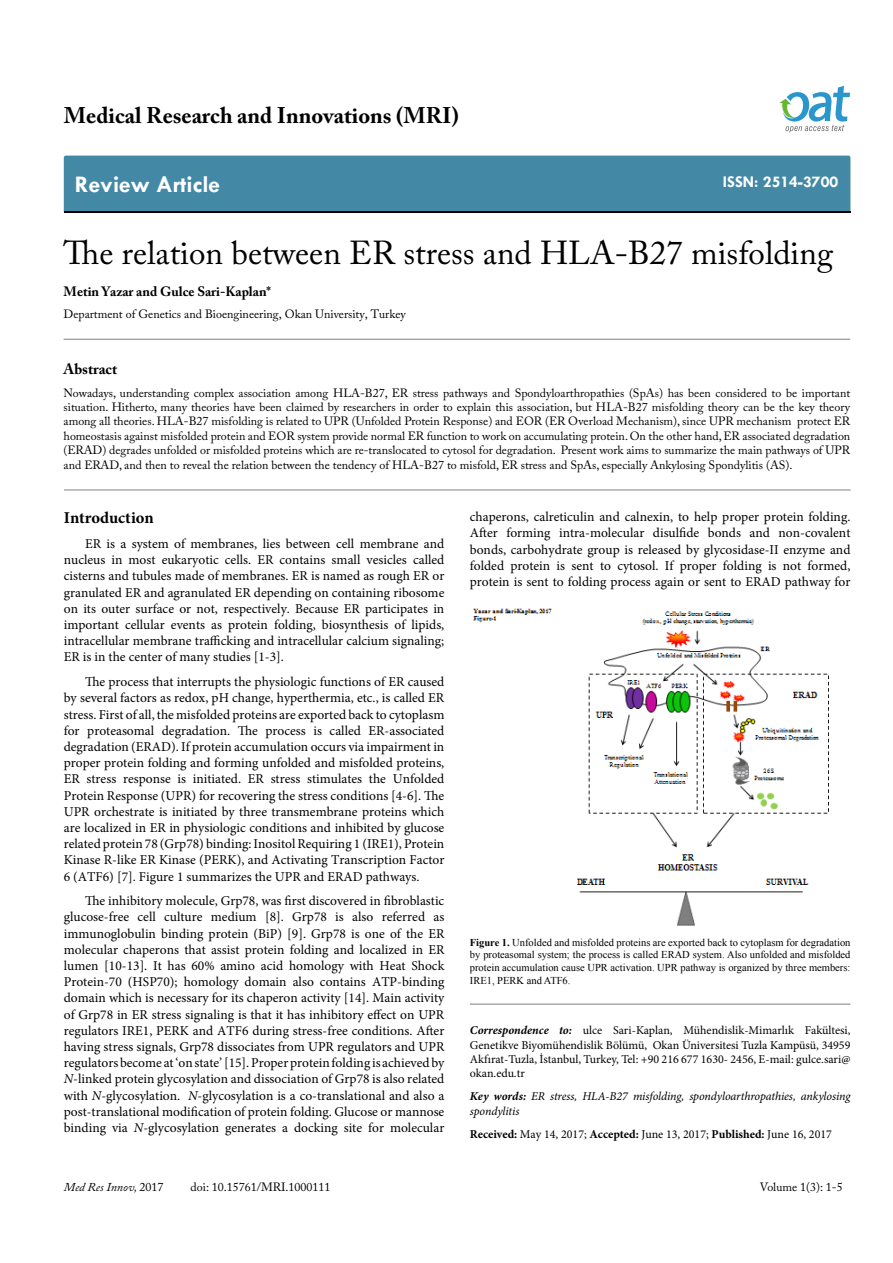
<style>
.page{position:relative;width:893px;height:1263px;background:#fff}
.page>*{position:absolute;margin:0;border:0;box-sizing:border-box;transform-origin:0 0}
.t1{font:33px "Adobe Caslon Pro";color:#000}
.t2{font:700 24px "Tw Cen";color:#fff}
.t3{font:700 22.5px "Adobe Caslon Pro";color:#000}
.t4{font:700 16.5px "Tw Cen";color:#fff}
.t5{font:700 16.5px "Minion Pro";letter-spacing:-.005em;color:#000}
.t6{font:700 15px "Adobe Caslon Pro";color:#000}
.t7{font:13.5px/16.2px "Minion Pro";color:#000;text-align:justify}
.t8{font:700 13.5px "Adobe Caslon Pro";color:#000}
.t9{font:12px/14.4px "Adobe Caslon Pro";color:#000;text-align:justify}
.t10{font:12px/14.4px "Minion Pro";color:#000;text-align:justify}
.t11{font:italic 12px/14.4px "Minion Pro";letter-spacing:-.01em;color:#000}
.t12{font:italic 12px "Adobe Caslon Pro";color:#000}
.t13{font:10.5px/12.6px "Times New Roman";color:#000;text-align:justify}
.s1{font-style:italic}
.s2{font-weight:700}
.s3{font-weight:700;font-style:italic}
.s4{font-style:normal}
</style>
<div class="page">
<div style="left:64px;top:156px;width:786px;height:56px;background:#4389a5"></div>
<svg style="left:779px;top:86px;width:71px;height:47px"></svg>
<hr style="left:64px;top:339px;width:786px;height:1px;background:#808285">
<hr style="left:64px;top:490px;width:787px;height:1px;background:#808285">
<hr style="left:470px;top:1004px;width:380px;height:1px;background:#808285">
<img style="left:473px;top:608px;width:356px;height:318px">
<h3 class="t3" style="left:64px;top:102px;width:397px">Medical Research and Innovations (MRI)</h3>
<h2 class="t2" style="left:75px;top:170px;width:147px">Review Article</h2>
<p class="t4" style="left:723px;top:172px;width:117px">ISSN: 2514-3700</p>
<h1 class="t1" style="left:64px;top:233px;width:771px">The relation between ER stress and HLA-B27 misfolding</h1>
<p class="t8" style="left:64px;top:283px;width:209px">Metin Yazar and Gulce Sari-Kaplan*</p>
<p class="t9" style="left:64px;top:307px;width:344px">Department of Genetics and Bioengineering, Okan University, Turkey</p>
<p class="t6" style="left:64px;top:360px;width:55px">Abstract</p>
<p class="t9" style="left:64px;top:385px;width:788px">Nowadays, understanding complex association among HLA-B27, ER stress pathways and Spondyloarthropathies (SpAs) has been considered to be important situation. Hitherto, many theories have been claimed by researchers in order to explain this association, but HLA-B27 misfolding theory can be the key theory among all theories. HLA-B27 misfolding is related to UPR (Unfolded Protein Response) and EOR (ER Overload Mechanism), since UPR mechanism protect ER homeostasis against misfolded protein and EOR system provide normal ER function to work on accumulating protein. On the other hand, ER associated degradation (ERAD) degrades unfolded or misfolded proteins which are re-translocated to cytosol for degradation. Present work aims to summarize the main pathways of UPR and ERAD, and then to reveal the relation between the tendency of HLA-B27 to misfold, ER stress and SpAs, especially Ankylosing Spondylitis (AS).</p>
<p class="t5" style="left:64px;top:506px;width:91px">Introduction</p>
<p class="t7" style="left:64px;top:536px;width:382px;text-indent:21px">ER is a system of membranes, lies between cell membrane and nucleus in most eukaryotic cells. ER contains small vesicles called cisterns and tubules made of membranes. ER is named as rough ER or granulated ER and agranulated ER depending on containing ribosome on its outer surface or not, respectively. Because ER participates in important cellular events as protein folding, biosynthesis of lipids, intracellular membrane trafficking and intracellular calcium signaling; ER is in the center of many studies [1-3].</p>
<p class="t7" style="left:64px;top:674px;width:382px;text-indent:21px">The process that interrupts the physiologic functions of ER caused by several factors as redox, pH change, hyperthermia, etc., is called ER stress. First of all, the misfolded proteins are exported back to cytoplasm for proteasomal degradation. The process is called ER-associated degradation (ERAD). If protein accumulation occurs via impairment in proper protein folding and forming unfolded and misfolded proteins, ER stress response is initiated. ER stress stimulates the Unfolded Protein Response (UPR) for recovering the stress conditions [4-6]. The UPR orchestrate is initiated by three transmembrane proteins which are localized in ER in physiologic conditions and inhibited by glucose related protein 78 (Grp78) binding: Inositol Requiring 1 (IRE1), Protein Kinase R-like ER Kinase (PERK), and Activating Transcription Factor 6 (ATF6) [7]. Figure 1 summarizes the UPR and ERAD pathways.</p>
<p class="t7" style="left:64px;top:893px;width:382px;text-indent:21px">The inhibitory molecule, Grp78, was first discovered in fibroblastic glucose-free cell culture medium [8]. Grp78 is also referred as immunoglobulin binding protein (BiP) [9]. Grp78 is one of the ER molecular chaperons that assist protein folding and localized in ER lumen [10-13]. It has 60% amino acid homology with Heat Shock Protein-70 (HSP70); homology domain also contains ATP-binding domain which is necessary for its chaperon activity [14]. Main activity of Grp78 in ER stress signaling is that it has inhibitory effect on UPR regulators IRE1, PERK and ATF6 during stress-free conditions. After having stress signals, Grp78 dissociates from UPR regulators and UPR regulators become at ‘on state’ [15]. Proper protein folding is achieved by <span class="s1">N</span>-linked protein glycosylation and dissociation of Grp78 is also related with <span class="s1">N</span>-glycosylation. <span class="s1">N</span>-glycosylation is a co-translational and also a post-translational modification of protein folding. Glucose or mannose binding via <span class="s1">N</span>-glycosylation generates a docking site for molecular</p>
<p class="t7" style="left:470px;top:509px;width:382px">chaperons, calreticulin and calnexin, to help proper protein folding.<br>After forming intra-molecular disulfide bonds and non-covalent bonds, carbohydrate group is released by glycosidase-II enzyme and folded protein is sent to cytosol. If proper folding is not formed, protein is sent to folding process again or sent to ERAD pathway for</p>
<p class="t13" style="left:470px;top:936px;width:382px"><span class="s2">Figure 1.</span> Unfolded and misfolded proteins are exported back to cytoplasm for degradation by proteasomal system; the process is called ERAD system. Also unfolded and misfolded protein accumulation cause UPR activation. UPR pathway is organized by three members:<br>IRE1, PERK and ATF6.</p>
<p class="t10" style="left:470px;top:1023px;width:382px"><span class="s3">Correspondence to:</span> ulce Sari-Kaplan, Mühendislik-Mimarlık Fakültesi, Genetikve Biyomühendislik Bölümü, Okan Üniversitesi Tuzla Kampüsü, 34959<br>Akfırat-Tuzla, İstanbul, Turkey, Tel: +90 216 677 1630- 2456, E-mail: gulce.sari@ okan.edu.tr</p>
<p class="t11" style="left:470px;top:1089px;width:382px"><span class="s2">Key words:</span> ER stress, HLA-B27 misfolding, spondyloarthropathies, ankylosing spondylitis</p>
<p class="t10" style="left:470px;top:1126px;width:364px"><span class="s2">Received:</span> May 14, 2017; <span class="s2">Accepted:</span> June 13, 2017; <span class="s2">Published:</span> June 16, 2017</p>
<p class="t12" style="left:64px;top:1180px;width:101px">Med Res Innov, <span class="s4">2017</span></p>
<p class="t9" style="left:191px;top:1180px;width:141px">doi: 10.15761/MRI.1000111</p>
<p class="t9" style="left:760px;top:1180px;width:84px">Volume 1(3): 1-5</p>
</div>
